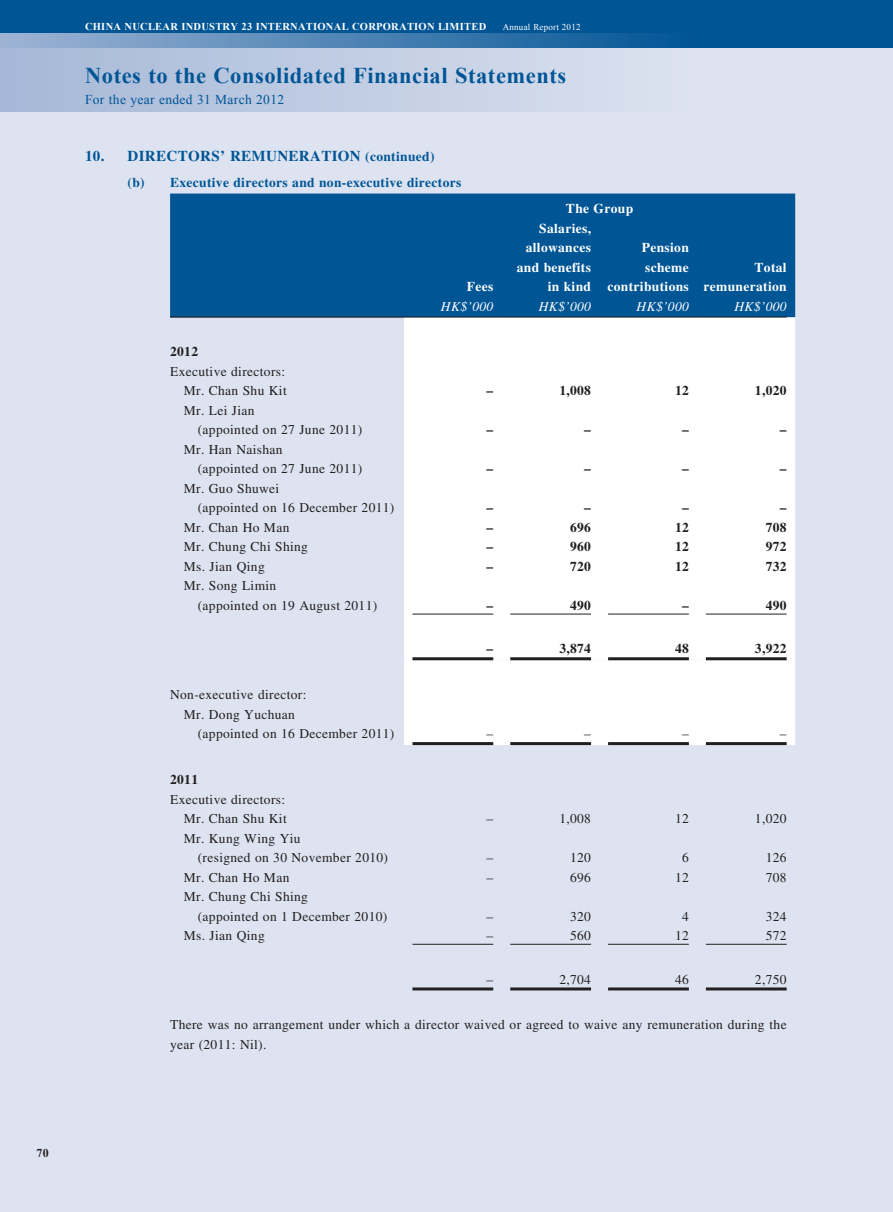
<style>
.page{position:relative;width:893px;height:1212px;background:#dde3f0}
.page>*{position:absolute;margin:0;border:0;box-sizing:border-box;transform-origin:0 0}
.t1{font:700 22.5px "Times New Roman";letter-spacing:.025em;color:#005595}
.t2{font:700 15px "Times LT Std";letter-spacing:.025em;color:#005595}
.t3{font:13.5px/19.5px "Times LT Std";letter-spacing:.025em;color:#231f20}
.t4{font:700 13.5px "Times LT Std";letter-spacing:.025em;color:#fff}
.t5{font:700 13.5px "Times LT Std";letter-spacing:.025em;color:#231f20}
.t6{font:700 13.5px "Times LT Std";letter-spacing:.025em;color:#005595}
.t7{font:italic 13.5px "Times LT Std";letter-spacing:.025em;color:#fff}
.t8{font:13.5px "Times New Roman";letter-spacing:.025em;color:#005595}
.t9{font:700 12px "Times New Roman";color:#231f20}
.t10{font:700 10.5px "Times New Roman";letter-spacing:.025em;color:#fff}
.s1{font-weight:400;font-size:9px}
.s2{font-size:13.5px}
</style>
<div class="page">
<div style="left:0;top:0;width:893px;height:47px;background:#005595"></div>
<svg style="left:0;top:33px;width:691px;height:79px"></svg>
<div style="left:170px;top:194px;width:625px;height:123px;background:#005595"></div>
<div style="left:404px;top:317px;width:391px;height:343px;background:#fff"></div>
<div style="left:404px;top:660px;width:391px;height:85px;background:#fff"></div>
<hr style="left:170px;top:317px;width:234px;height:1px;background:#231f20">
<hr style="left:404px;top:317px;width:98px;height:1px;background:#231f20">
<hr style="left:502px;top:317px;width:98px;height:1px;background:#231f20">
<hr style="left:600px;top:317px;width:97px;height:1px;background:#231f20">
<hr style="left:697px;top:317px;width:90px;height:1px;background:#231f20">
<hr style="left:412px;top:614px;width:81px;height:1px;background:#231f20">
<hr style="left:510px;top:614px;width:81px;height:1px;background:#231f20">
<hr style="left:608px;top:614px;width:81px;height:1px;background:#231f20">
<hr style="left:706px;top:614px;width:81px;height:1px;background:#231f20">
<hr style="left:412px;top:657px;width:81px;height:3px;background:#231f20">
<hr style="left:510px;top:657px;width:81px;height:3px;background:#231f20">
<hr style="left:608px;top:657px;width:81px;height:3px;background:#231f20">
<hr style="left:706px;top:657px;width:81px;height:3px;background:#231f20">
<hr style="left:412px;top:742px;width:81px;height:3px;background:#231f20">
<hr style="left:510px;top:742px;width:81px;height:3px;background:#231f20">
<hr style="left:608px;top:742px;width:81px;height:3px;background:#231f20">
<hr style="left:706px;top:742px;width:81px;height:3px;background:#231f20">
<hr style="left:412px;top:944px;width:81px;height:1px;background:#231f20">
<hr style="left:510px;top:944px;width:81px;height:1px;background:#231f20">
<hr style="left:608px;top:944px;width:81px;height:1px;background:#231f20">
<hr style="left:706px;top:944px;width:81px;height:1px;background:#231f20">
<hr style="left:412px;top:987px;width:81px;height:3px;background:#231f20">
<hr style="left:510px;top:987px;width:81px;height:3px;background:#231f20">
<hr style="left:608px;top:987px;width:81px;height:3px;background:#231f20">
<hr style="left:706px;top:987px;width:81px;height:3px;background:#231f20">
<p class="t10" style="left:85px;top:19px;width:497px">CHINA NUCLEAR INDUSTRY 23 INTERNATIONAL CORPORATION LIMITED <span class="s1">Annual Report 2012</span></p>
<h1 class="t1" style="left:85px;top:59px;width:483px">Notes to the Consolidated Financial Statements</h1>
<p class="t8" style="left:85px;top:90px;width:201px">For the year ended 31 March 2012</p>
<p class="t2" style="left:85px;top:147px;width:351px">10. DIRECTORS’ REMUNERATION <span class="s2">(continued)</span></p>
<p class="t6" style="left:128px;top:175px;width:335px">(b) Executive directors and non-executive directors</p>
<p class="t4" style="left:566px;top:200px;width:69px">The Group</p>
<p class="t4" style="left:539px;top:220px;width:53px">Salaries,</p>
<p class="t4" style="left:526px;top:239px;width:67px">allowances</p>
<p class="t4" style="left:642px;top:239px;width:49px">Pension</p>
<p class="t4" style="left:517px;top:259px;width:76px">and benefits</p>
<p class="t4" style="left:645px;top:259px;width:45px">scheme</p>
<p class="t4" style="left:755px;top:259px;width:34px">Total</p>
<p class="t5" style="left:170px;top:344px;width:30px">2012</p>
<p class="t3" style="left:170px;top:361px;width:118px;text-align:right">Executive directors:<br>Mr. Chan Shu Kit</p>
<p class="t3" style="left:198px;top:400px;width:166px;text-indent:-14px">Mr. Lei Jian<br>(appointed on 27 June 2011)</p>
<p class="t3" style="left:198px;top:439px;width:166px;text-indent:-14px">Mr. Han Naishan<br>(appointed on 27 June 2011)</p>
<p class="t3" style="left:198px;top:478px;width:198px;text-indent:-14px">Mr. Guo Shuwei<br>(appointed on 16 December 2011)</p>
<p class="t4" style="left:467px;top:278px;width:28px">Fees</p>
<p class="t4" style="left:548px;top:278px;width:240px">in kind contributions remuneration</p>
<p class="t7" style="left:441px;top:299px;width:54px">HK$’000</p>
<p class="t7" style="left:539px;top:299px;width:54px">HK$’000</p>
<p class="t7" style="left:637px;top:299px;width:54px">HK$’000</p>
<p class="t7" style="left:734px;top:299px;width:54px">HK$’000</p>
<p class="t5" style="left:486px;top:383px;width:8px">–</p>
<p class="t5" style="left:559px;top:383px;width:33px">1,008</p>
<p class="t5" style="left:675px;top:383px;width:15px">12</p>
<p class="t5" style="left:755px;top:383px;width:33px">1,020</p>
<p class="t5" style="left:486px;top:422px;width:8px">–</p>
<p class="t5" style="left:584px;top:422px;width:8px">–</p>
<p class="t5" style="left:682px;top:422px;width:8px">–</p>
<p class="t5" style="left:780px;top:422px;width:8px">–</p>
<p class="t5" style="left:486px;top:461px;width:8px">–</p>
<p class="t5" style="left:584px;top:461px;width:8px">–</p>
<p class="t5" style="left:682px;top:461px;width:8px">–</p>
<p class="t5" style="left:780px;top:461px;width:8px">–</p>
<p class="t5" style="left:486px;top:500px;width:8px">–</p>
<p class="t5" style="left:584px;top:500px;width:8px">–</p>
<p class="t5" style="left:682px;top:500px;width:8px">–</p>
<p class="t5" style="left:780px;top:500px;width:8px">–</p>
<p class="t3" style="left:184px;top:517px;width:107px">Mr. Chan Ho Man</p>
<p class="t5" style="left:486px;top:519px;width:8px">–</p>
<p class="t5" style="left:570px;top:519px;width:22px">696</p>
<p class="t5" style="left:675px;top:519px;width:15px">12</p>
<p class="t5" style="left:766px;top:519px;width:22px">708</p>
<p class="t3" style="left:184px;top:537px;width:126px">Mr. Chung Chi Shing</p>
<p class="t5" style="left:486px;top:539px;width:8px">–</p>
<p class="t5" style="left:570px;top:539px;width:22px">960</p>
<p class="t5" style="left:675px;top:539px;width:15px">12</p>
<p class="t5" style="left:766px;top:539px;width:22px">972</p>
<p class="t3" style="left:184px;top:556px;width:82px">Ms. Jian Qing</p>
<p class="t5" style="left:486px;top:558px;width:8px">–</p>
<p class="t5" style="left:570px;top:558px;width:22px">720</p>
<p class="t5" style="left:675px;top:558px;width:15px">12</p>
<p class="t5" style="left:766px;top:558px;width:22px">732</p>
<p class="t3" style="left:198px;top:576px;width:181px;text-indent:-14px">Mr. Song Limin<br>(appointed on 19 August 2011)</p>
<p class="t5" style="left:486px;top:597px;width:8px">–</p>
<p class="t5" style="left:570px;top:597px;width:22px">490</p>
<p class="t5" style="left:682px;top:597px;width:8px">–</p>
<p class="t5" style="left:766px;top:597px;width:22px">490</p>
<p class="t5" style="left:486px;top:641px;width:8px">–</p>
<p class="t5" style="left:559px;top:641px;width:33px">3,874</p>
<p class="t5" style="left:675px;top:641px;width:15px">48</p>
<p class="t5" style="left:755px;top:641px;width:33px">3,922</p>
<p class="t3" style="left:170px;top:685px;width:138px">Non-executive director:</p>
<p class="t3" style="left:184px;top:704px;width:113px">Mr. Dong Yuchuan</p>
<p class="t3" style="left:198px;top:724px;width:198px">(appointed on 16 December 2011)</p>
<p class="t3" style="left:486px;top:724px;width:8px">–</p>
<p class="t3" style="left:584px;top:724px;width:8px">–</p>
<p class="t3" style="left:682px;top:724px;width:8px">–</p>
<p class="t3" style="left:780px;top:724px;width:8px">–</p>
<p class="t5" style="left:170px;top:771px;width:30px">2011</p>
<p class="t3" style="left:170px;top:789px;width:118px;text-align:right">Executive directors:<br>Mr. Chan Shu Kit</p>
<p class="t3" style="left:486px;top:809px;width:8px">–</p>
<p class="t3" style="left:559px;top:809px;width:33px">1,008</p>
<p class="t3" style="left:675px;top:809px;width:15px">12</p>
<p class="t3" style="left:755px;top:809px;width:33px">1,020</p>
<p class="t3" style="left:198px;top:828px;width:192px;text-indent:-14px">Mr. Kung Wing Yiu<br>(resigned on 30 November 2010)</p>
<p class="t3" style="left:486px;top:848px;width:8px">–</p>
<p class="t3" style="left:570px;top:848px;width:22px">120</p>
<p class="t3" style="left:682px;top:848px;width:8px">6</p>
<p class="t3" style="left:766px;top:848px;width:22px">126</p>
<p class="t3" style="left:184px;top:867px;width:107px">Mr. Chan Ho Man</p>
<p class="t3" style="left:486px;top:867px;width:8px">–</p>
<p class="t3" style="left:570px;top:867px;width:22px">696</p>
<p class="t3" style="left:675px;top:867px;width:15px">12</p>
<p class="t3" style="left:766px;top:867px;width:22px">708</p>
<p class="t3" style="left:198px;top:887px;width:191px;text-indent:-14px">Mr. Chung Chi Shing<br>(appointed on 1 December 2010)</p>
<p class="t3" style="left:486px;top:906px;width:8px">–</p>
<p class="t3" style="left:570px;top:906px;width:22px">320</p>
<p class="t3" style="left:682px;top:906px;width:8px">4</p>
<p class="t3" style="left:766px;top:906px;width:22px">324</p>
<p class="t3" style="left:184px;top:926px;width:82px">Ms. Jian Qing</p>
<p class="t3" style="left:486px;top:926px;width:8px">–</p>
<p class="t3" style="left:570px;top:926px;width:22px">560</p>
<p class="t3" style="left:675px;top:926px;width:15px">12</p>
<p class="t3" style="left:766px;top:926px;width:22px">572</p>
<p class="t3" style="left:486px;top:969px;width:8px">–</p>
<p class="t3" style="left:559px;top:969px;width:33px">2,704</p>
<p class="t3" style="left:675px;top:969px;width:15px">46</p>
<p class="t3" style="left:755px;top:969px;width:33px">2,750</p>
<p class="t3" style="left:170px;top:1015px;width:618px">There was no arrangement under which a director waived or agreed to waive any remuneration during the year (2011: Nil).</p>
<p class="t9" style="left:36px;top:1145px;width:14px">70</p>
</div>
